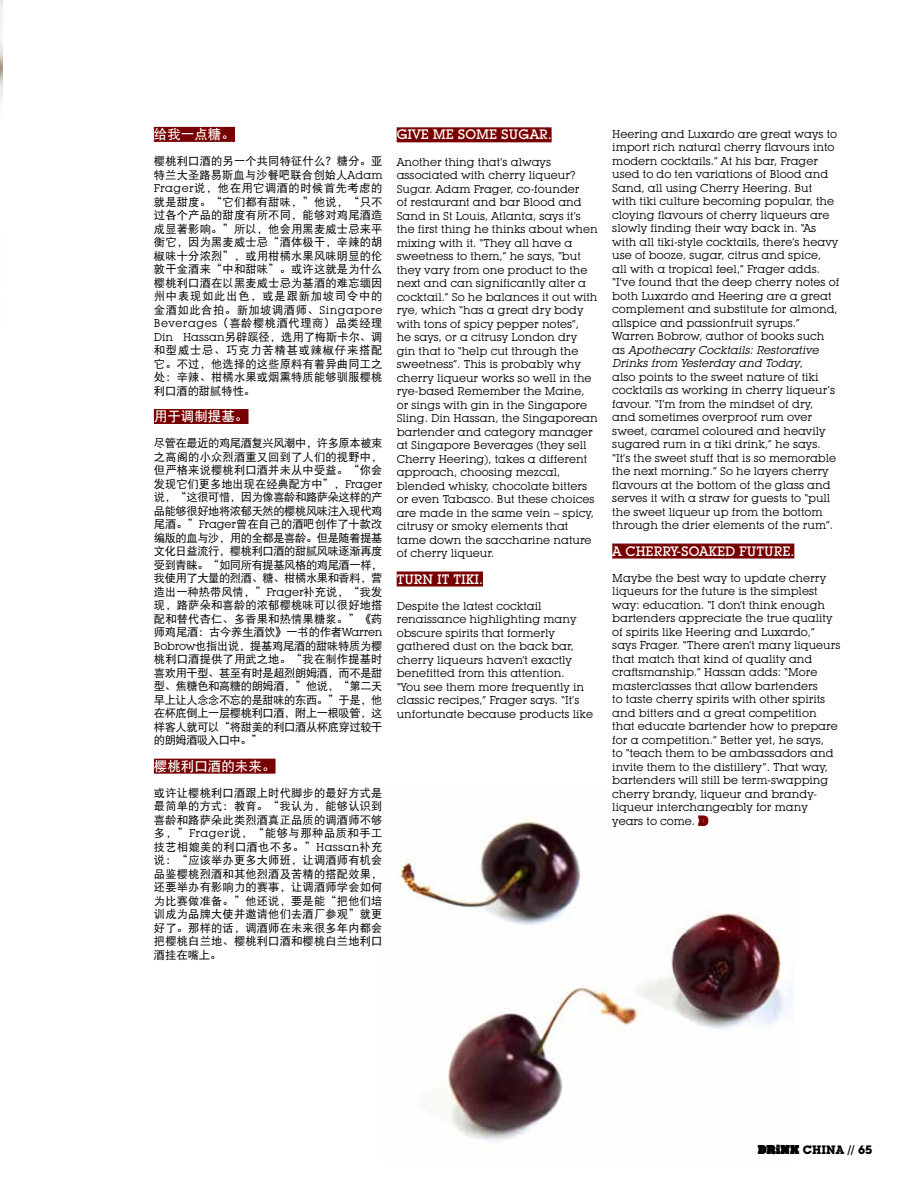
<style>
.page{position:relative;width:915px;height:1191px;background:#fff}
.page>*{position:absolute;margin:0;border:0;box-sizing:border-box;transform-origin:0 0}
.t1{font:500 13.5px "Lubalin Graph IT Cby BT";color:#fff}
.t2{font:13.5px "DFP Hei W7";color:#fff}
.t3{font:700 12px "Lubalin Graph IT Cby BT";color:#000}
.t4{font:11.25px/13.5px "Lubalin Graph IT Cby BT";color:#000}
.t5{font:11.25px/13.5px "DFP Hei W5";letter-spacing:.015em;color:#000;text-align:justify}
.s1{font-family:"Lubalin Graph IT Cby BT"}
.s2{font-style:italic}
.s3{font-family:"Facebuster";font-size:15px;color:#790000}
.s4{font-family:"Facebuster";font-weight:400;font-size:12.9px}
</style>
<div class="page">
<img style="left:0;top:0;width:3px;height:103px">
<img style="left:399px;top:819px;width:394px;height:323px">
<div style="left:154px;top:127px;width:81px;height:15px;background:#790000"></div>
<div style="left:154px;top:409px;width:94px;height:15px;background:#790000"></div>
<div style="left:154px;top:758px;width:121px;height:15px;background:#790000"></div>
<div style="left:396px;top:127px;width:155px;height:15px;background:#790000"></div>
<div style="left:396px;top:571px;width:87px;height:15px;background:#790000"></div>
<div style="left:612px;top:543px;width:182px;height:15px;background:#790000"></div>
<p class="t2" style="left:154px;top:127px;width:82px">给我一点糖。</p>
<p class="t5" style="left:154px;top:154px;width:230px">樱桃利口酒的另一个共同特征什么？糖分。亚特兰大圣路易斯血与沙餐吧联合创始人<span class="s1">Adam Frager</span>说，他在用它调酒的时候首先考虑的就是甜度。“它们都有甜味，”他说，“只不过各个产品的甜度有所不同，能够对鸡尾酒造成显著影响。”所以，他会用黑麦威士忌来平衡它，因为黑麦威士忌“酒体极干，辛辣的胡椒味十分浓烈”，或用柑橘水果风味明显的伦敦干金酒来“中和甜味”。或许这就是为什么樱桃利口酒在以黑麦威士忌为基酒的难忘缅因州中表现如此出色，或是跟新加坡司令中的金酒如此合拍。新加坡调酒师、<span class="s1">Singapore Beverages</span>（喜龄樱桃酒代理商）品类经理<span class="s1">Din Hassan</span>另辟蹊径，选用了梅斯卡尔、调和型威士忌、巧克力苦精甚或辣椒仔来搭配它。不过，他选择的这些原料有着异曲同工之处：辛辣、柑橘水果或烟熏特质能够驯服樱桃利口酒的甜腻特性。</p>
<p class="t2" style="left:154px;top:409px;width:96px">用于调制提基。</p>
<p class="t5" style="left:154px;top:436px;width:230px">尽管在最近的鸡尾酒复兴风潮中，许多原本被束之高阁的小众烈酒重又回到了人们的视野中，但严格来说樱桃利口酒并未从中受益。“你会发现它们更多地出现在经典配方中”，<span class="s1">Frager</span>说，“这很可惜，因为像喜龄和路萨朵这样的产品能够很好地将浓郁天然的樱桃风味注入现代鸡尾酒。”<span class="s1">Frager</span>曾在自己的酒吧创作了十款改编版的血与沙，用的全都是喜龄。但是随着提基文化日益流行，樱桃利口酒的甜腻风味逐渐再度受到青睐。“如同所有提基风格的鸡尾酒一样，我使用了大量的烈酒、糖、柑橘水果和香料，营造出一种热带风情，”<span class="s1">Frager</span>补充说，“我发现，路萨朵和喜龄的浓郁樱桃味可以很好地搭配和替代杏仁、多香果和热情果糖浆。”《药师鸡尾酒：古今养生酒饮》一书的作者<span class="s1">Warren Bobrow</span>也指出说，提基鸡尾酒的甜味特质为樱桃利口酒提供了用武之地。“我在制作提基时喜欢用干型、甚至有时是超烈朗姆酒，而不是甜型、焦糖色和高糖的朗姆酒，”他说，“第二天早上让人念念不忘的是甜味的东西。”于是，他在杯底倒上一层樱桃利口酒，附上一根吸管，这样客人就可以“将甜美的利口酒从杯底穿过较干的朗姆酒吸入口中。”</p>
<p class="t2" style="left:154px;top:759px;width:123px">樱桃利口酒的未来。</p>
<p class="t5" style="left:154px;top:786px;width:230px">或许让樱桃利口酒跟上时代脚步的最好方式是最简单的方式：教育。“我认为，能够认识到喜龄和路萨朵此类烈酒真正品质的调酒师不够多，”<span class="s1">Frager</span>说，“能够与那种品质和手工技艺相媲美的利口酒也不多。”<span class="s1">Hassan</span>补充说：“应该举办更多大师班，让调酒师有机会品鉴樱桃烈酒和其他烈酒及苦精的搭配效果，还要举办有影响力的赛事，让调酒师学会如何为比赛做准备。”他还说，要是能“把他们培训成为品牌大使并邀请他们去酒厂参观”就更好了。那样的话，调酒师在未来很多年内都会把樱桃白兰地、樱桃利口酒和樱桃白兰地利口酒挂在嘴上。</p>
<p class="t1" style="left:396px;top:126px;width:156px">GIVE ME SOME SUGAR.</p>
<p class="t4" style="left:396px;top:155px;width:202px">Another thing that’s always associated with cherry liqueur?<br>Sugar. Adam Frager, co-founder<br>of restaurant and bar Blood and<br>Sand in St Louis, Atlanta, says it’s the first thing he thinks about when mixing with it. “They all have a sweetness to them,” he says, “but they vary from one product to the next and can significantly alter a cocktail.” So he balances it out with rye, which “has a great dry body with tons of spicy pepper notes”,<br>he says, or a citrusy London dry gin that to “help cut through the sweetness”. This is probably why cherry liqueur works so well in the rye-based Remember the Maine, or sings with gin in the Singapore<br>Sling. Din Hassan, the Singaporean bartender and category manager at Singapore Beverages (they sell<br>Cherry Heering), takes a different approach, choosing mezcal, blended whisky, chocolate bitters or even Tabasco. But these choices are made in the same vein – spicy, citrusy or smoky elements that tame down the saccharine nature of cherry liqueur.</p>
<p class="t1" style="left:396px;top:570px;width:88px">TURN IT TIKI.</p>
<p class="t4" style="left:396px;top:599px;width:198px">Despite the latest cocktail renaissance highlighting many obscure spirits that formerly gathered dust on the back bar, cherry liqueurs haven’t exactly benefitted from this attention.<br>“You see them more frequently in classic recipes,” Frager says. “It’s unfortunate because products like</p>
<p class="t4" style="left:612px;top:127px;width:228px">Heering and Luxardo are great ways to import rich natural cherry flavours into modern cocktails.” At his bar, Frager used to do ten variations of Blood and Sand, all using Cherry Heering. But<br>with tiki culture becoming popular, the cloying flavours of cherry liqueurs are slowly finding their way back in. “As with all tiki-style cocktails, there’s heavy use of booze, sugar, citrus and spice,<br>all with a tropical feel,” Frager adds. “I’ve found that the deep cherry notes of both Luxardo and Heering are a great complement and substitute for almond, allspice and passionfruit syrups.” Warren Bobrow, author of books such<br>a s <span class="s2">Apothecary Cocktails: Restorative Drinks from Yesterday and Today</span>,<br>also points to the sweet nature of tiki cocktails as working in cherry liqueur’s favour. “I’m from the mindset of dry, and sometimes overproof rum over sweet, caramel coloured and heavily sugared rum in a tiki drink,” he says. “It’s the sweet stuff that is so memorable the next morning.” So he layers cherry flavours at the bottom of the glass and serves it with a straw for guests to “pull the sweet liqueur up from the bottom through the drier elements of the rum”.</p>
<p class="t1" style="left:612px;top:542px;width:183px">A CHERRY-SOAKED FUTURE.</p>
<p class="t4" style="left:612px;top:571px;width:230px">Maybe the best way to update cherry liqueurs for the future is the simplest way: education. “I don’t think enough bartenders appreciate the true quality of spirits like Heering and Luxardo,” says Frager. “There aren’t many liqueurs that match that kind of quality and craftsmanship.” Hassan adds: “More masterclasses that allow bartenders<br>to taste cherry spirits with other spirits and bitters and a great competition that educate bartender how to prepare for a competition.” Better yet, he says,<br>to “teach them to be ambassadors and invite them to the distillery”. That way, bartenders will still be term-swapping cherry brandy, liqueur and brandy&shy;liqueur interchangeably for many years to come. <span class="s3">D</span></p>
<p class="t3" style="left:757px;top:1142px;width:116px"><span class="s4">DRiNK</span> CHINA // 65</p>
</div>
